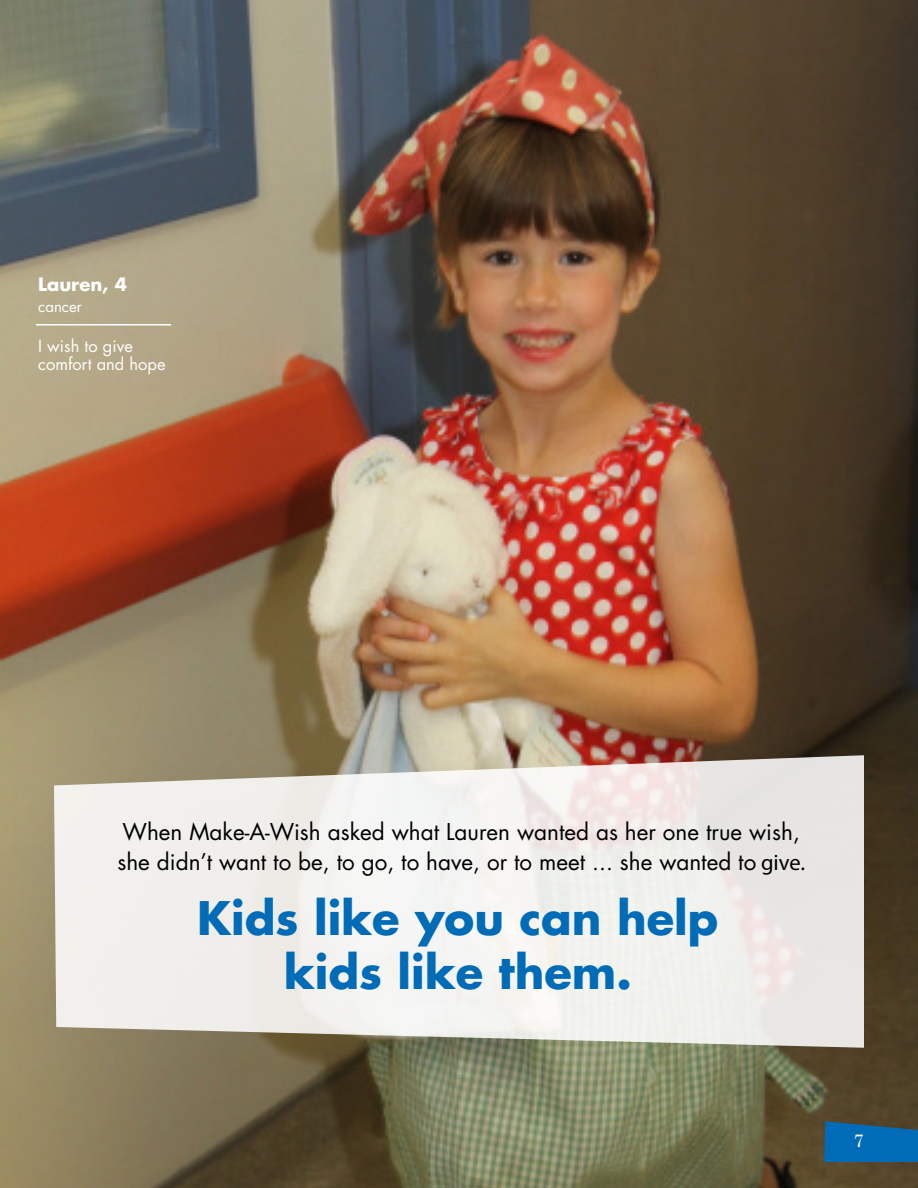
<style>
.page{position:relative;width:918px;height:1188px;background:#fff}
.page>*{position:absolute;margin:0;border:0;box-sizing:border-box;transform-origin:0 0}
.t1{font:700 45px/54px "Futura Std";color:#006bb6;text-align:center}
.t2{font:22.5px/30px "Futura Std";color:#000}
.t3{font:700 18px "Futura Std";color:#fff}
.t4{font:18px "Century Schoolbook";color:#fff}
.t5{font:16.5px/18px "Futura Std";color:#fff}
.t6{font:15px "Futura Std";color:#fff}
.s1{font-family:"Myriad Pro"}
</style>
<div class="page">
<img style="left:0;top:0;width:918px;height:1188px">
<svg style="left:824px;top:1121px;width:94px;height:41px;background:#0966a4"></svg>
<svg style="left:54px;top:755px;width:810px;height:293px;fill:#f1f0ec"></svg>
<hr style="left:36px;top:324px;width:135px;height:2px;background:#fff">
<p class="t3" style="left:38px;top:272px;width:90px">Lauren, 4</p>
<p class="t6" style="left:38px;top:297px;width:45px">cancer</p>
<p class="t5" style="left:38px;top:337px;width:129px">I wish to give comfort and hope</p>
<p class="t2" style="left:117px;top:817px;width:689px">When Make-A-Wish asked what Lauren wanted as her one true wish, she didn’t want to be, to go, to have, or to meet ... she wanted to <span class="s1">give.</span></p>
<h1 class="t1" style="left:197px;top:890px;width:523px">Kids like you can help kids like them.</h1>
<p class="t4" style="left:854px;top:1126px;width:12px">7</p>
</div>
